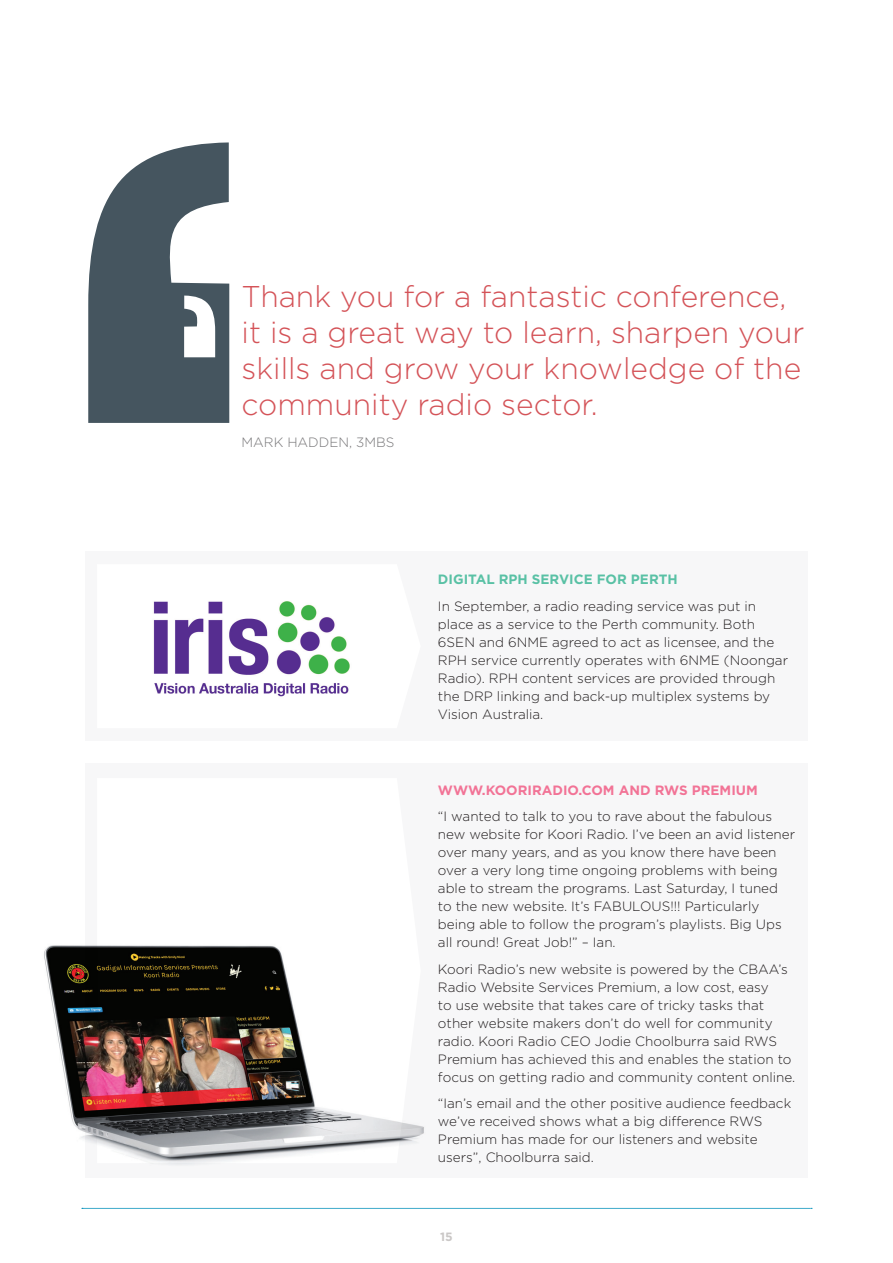
<style>
.page{position:relative;width:893px;height:1263px;background:#fff}
.page>*{position:absolute;margin:0;border:0;box-sizing:border-box;transform-origin:0 0}
.t1{font:300 30px/36px "Gotham";color:#d45358}
.t2{font:300 13.5px/18px "Gotham";color:#231f20}
.t3{font:700 13.5px "Gotham";color:#f27396}
.t4{font:700 13.5px "Gotham";color:#59c1a5}
.t5{font:300 13.5px "Gotham";color:#787779}
.t6{font:700 12px "Gotham";color:#cac7c6}
</style>
<div class="page">
<svg style="left:82px;top:1208px;width:730px;height:1px"></svg>
<svg style="left:88px;top:142px;width:141px;height:281px"></svg>
<div style="left:85px;top:763px;width:723px;height:415px;background:#f7f7f8"></div>
<div style="left:85px;top:551px;width:723px;height:190px;background:#f7f7f8"></div>
<img style="left:154px;top:601px;width:196px;height:96px">
<img style="left:44px;top:945px;width:380px;height:220px">
<h1 class="t1" style="left:242px;top:277px;width:565px">Thank you for a fantastic conference, it is a great way to learn, sharpen your skills and grow your knowledge of the community radio sector.</h1>
<p class="t5" style="left:242px;top:434px;width:155px">MARK HADDEN, 3MBS</p>
<p class="t4" style="left:438px;top:571px;width:241px">DIGITAL RPH SERVICE FOR PERTH</p>
<p class="t2" style="left:438px;top:597px;width:352px">In September, a radio reading service was put in place as a service to the Perth community. Both 6SEN and 6NME agreed to act as licensee, and the RPH service currently operates with 6NME (Noongar Radio). RPH content services are provided through the DRP linking and back-up multiplex systems by Vision Australia.</p>
<p class="t3" style="left:438px;top:781px;width:321px">WWW.KOORIRADIO.COM AND RWS PREMIUM</p>
<p class="t2" style="left:438px;top:807px;width:359px">“I wanted to talk to you to rave about the fabulous new website for Koori Radio. I’ve been an avid listener over many years, and as you know there have been over a very long time ongoing problems with being able to stream the programs. Last Saturday, I tuned to the new website. It’s FABULOUS!!! Particularly being able to follow the program’s playlists. Big Ups all round! Great Job!” – Ian.</p>
<p class="t2" style="left:438px;top:959px;width:359px">Koori Radio’s new website is powered by the CBAA’s Radio Website Services Premium, a low cost, easy<br>to use website that takes care of tricky tasks that other website makers don’t do well for community radio. Koori Radio CEO Jodie Choolburra said RWS Premium has achieved this and enables the station to focus on getting radio and community content online.</p>
<p class="t2" style="left:438px;top:1094px;width:355px">“Ian’s email and the other positive audience feedback we’ve received shows what a big difference RWS Premium has made for our listeners and website users”, Choolburra said.</p>
<p class="t6" style="left:440px;top:1228px;width:14px">15</p>
</div>
